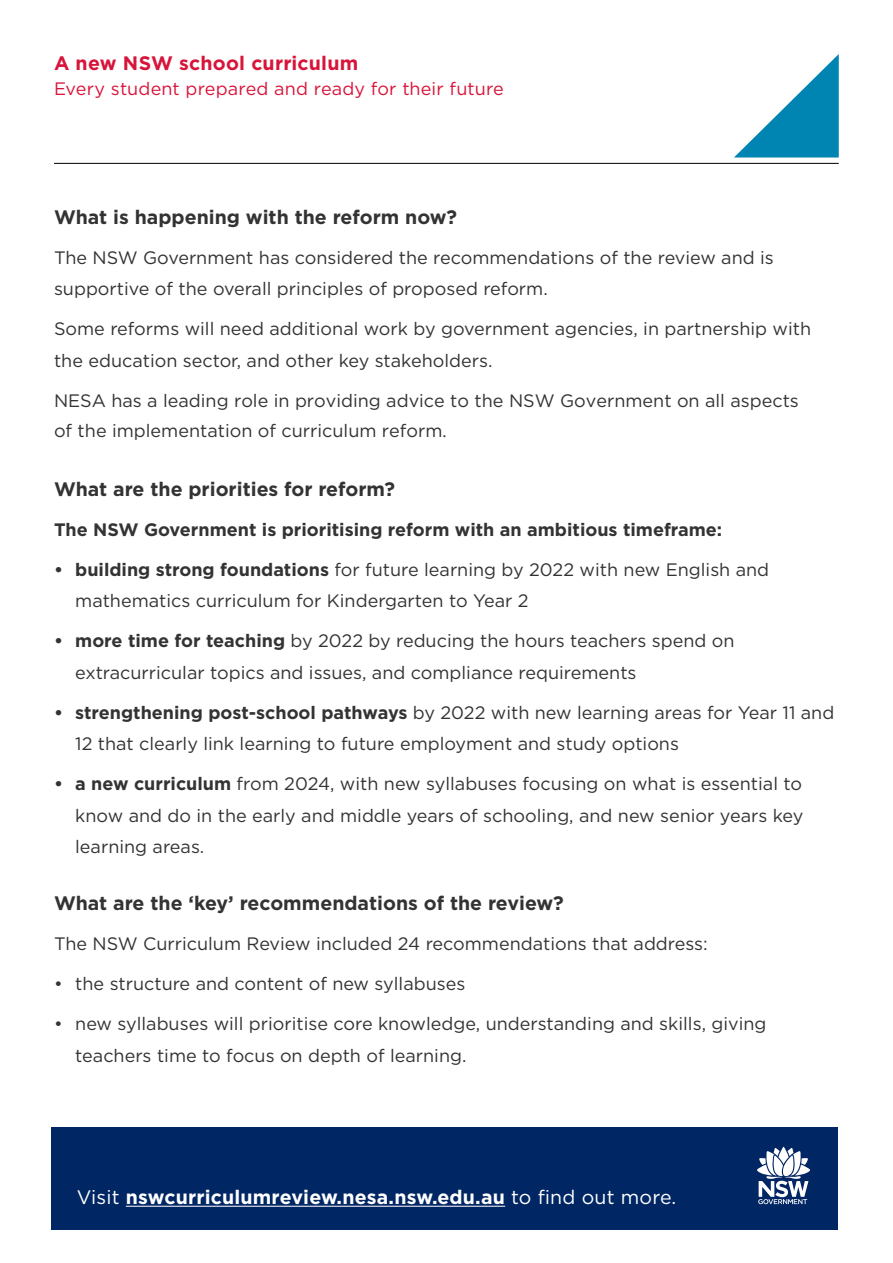
<style>
.page{position:relative;width:893px;height:1263px;background:#fff}
.page>*{position:absolute;margin:0;border:0;box-sizing:border-box;transform-origin:0 0}
.t1{font:700 19.5px "Gotham";color:#333}
.t2{font:700 19.5px "Gotham";letter-spacing:.01em;color:#fff}
.t3{font:700 19.5px "Gotham";letter-spacing:.01em;color:#d7153a}
.t4{font:18px/31.5px "Gotham";color:#333}
.t5{font:700 18px "Gotham";color:#333}
.t6{font:18px "Gotham";letter-spacing:.01em;color:#d7153a}
.s1{font-family:"Minion Pro"}
.s2{font-weight:700}
.s3{font-weight:400}
</style>
<div class="page">
<div style="left:51px;top:1127px;width:787px;height:102px;background:#002664"></div>
<svg style="left:757px;top:1147px;width:53px;height:57px"></svg>
<hr style="left:126px;top:1206px;width:379px;height:1px;background:#fff">
<hr style="left:54px;top:163px;width:785px;height:1px;background:#000">
<svg style="left:734px;top:54px;width:105px;height:103px"></svg>
<p class="t3" style="left:54px;top:50px;width:306px">A new NSW school curriculum</p>
<p class="t6" style="left:54px;top:77px;width:451px">Every student prepared and ready for their future</p>
<p class="t1" style="left:54px;top:204px;width:405px">What is happening with the reform now?</p>
<p class="t4" style="left:54px;top:241px;width:721px">The NSW Government has considered the recommendations of the review and is supportive of the overall principles of proposed reform.</p>
<p class="t4" style="left:54px;top:313px;width:759px">Some reforms will need additional work by government agencies, in partnership with the education sector, and other key stakeholders.</p>
<p class="t4" style="left:54px;top:385px;width:746px;line-height:30.2px">NESA has a leading role in providing advice to the NSW Government on all aspects of the implementation of curriculum reform<span class="s1">.</span></p>
<p class="t1" style="left:54px;top:476px;width:343px">What are the priorities for reform?</p>
<p class="t5" style="left:54px;top:517px;width:670px">The NSW Government is prioritising reform with an ambitious timeframe:</p>
<p class="t4" style="left:75px;top:553px;width:695px;text-indent:-21px"><span class="s2">• building strong foundations</span> for future learning by 2022 with new English and mathematics curriculum for Kindergarten to Year 2</p>
<p class="t4" style="left:75px;top:624px;width:661px;text-indent:-21px"><span class="s2">• more time for teaching</span> by 2022 by reducing the hours teachers spend on extracurricular topics and issues, and compliance requirements</p>
<p class="t4" style="left:75px;top:696px;width:761px;text-indent:-21px"><span class="s2">• strengthening post-school pathways</span> by 2022 with new learning areas for Year 11 and<br>12 that clearly link learning to future employment and study options</p>
<p class="t4" style="left:75px;top:767px;width:730px;text-align:justify;text-indent:-21px"><span class="s2">• a new curriculum</span> from 2024, with new syllabuses focusing on what is essential to know and do in the early and middle years of schooling, and new senior years key learning areas.</p>
<p class="t1" style="left:54px;top:890px;width:511px">What are the ‘key’ recommendations of the review?</p>
<p class="t4" style="left:54px;top:928px;width:655px">The NSW Curriculum Review included 24 recommendations that address:</p>
<p class="t4" style="left:54px;top:968px;width:413px">• the structure and content of new syllabuses</p>
<p class="t4" style="left:75px;top:1007px;width:693px;text-indent:-21px">• new syllabuses will prioritise core knowledge, understanding and skills, giving teachers time to focus on depth of learning.</p>
<p class="t2" style="left:77px;top:1184px;width:601px"><span class="s3">Visit</span> nswcurriculumreview.nesa.nsw.edu.au <span class="s3">to find out more.</span></p>
</div>
